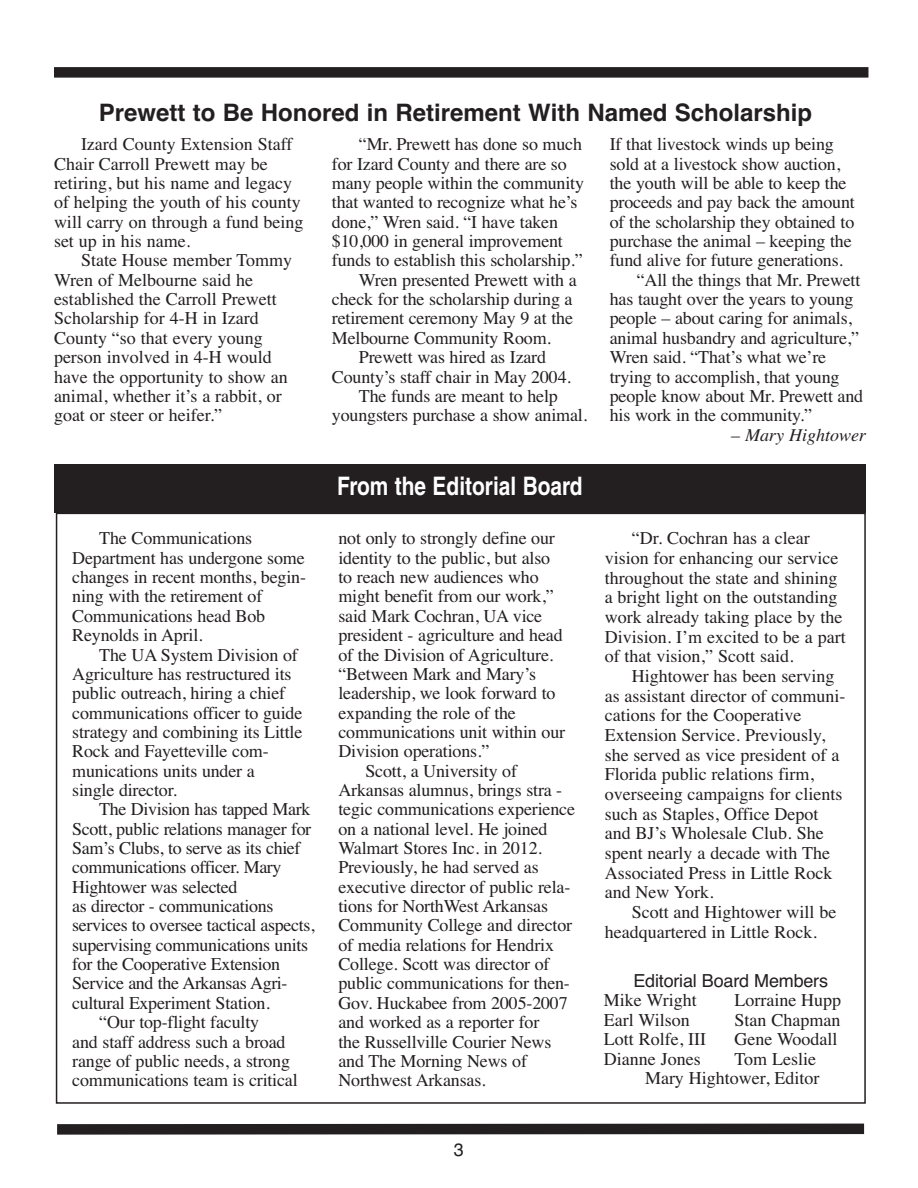
<style>
.page{position:relative;width:918px;height:1188px;background:#fff}
.page>*{position:absolute;margin:0;border:0;box-sizing:border-box;transform-origin:0 0}
.t1{font:700 condensed 25.5px "Helvetica";color:#fff}
.t2{font:700 24px "Helvetica";color:#231f20}
.t3{font:18px/19.4px "Times";letter-spacing:-.01em;color:#231f20}
.t4{font:18px "Helvetica";letter-spacing:-.01em;color:#231f20}
.t5{font:italic 18px "Times";color:#231f20}
</style>
<div class="page">
<div style="left:54px;top:67px;width:814px;height:11px;background:#231f20"></div>
<div style="left:54px;top:465px;width:812px;height:48px;background:#231f20"></div>
<svg style="left:57px;top:1123px;width:808px;height:12px;background:#3e3a3b"></svg>
<p class="t2" style="left:99px;top:104px;width:715px">Prewett to Be Honored in Retirement With Named Scholarship</p>
<p class="t3" style="left:54px;top:136px;width:251px;text-indent:27px">Izard County Extension Staff<br>Chair Carroll Prewett may be retiring, but his name and legacy of helping the youth of his county will carry on through a fund being set up in his name.</p>
<p class="t3" style="left:54px;top:252px;width:240px;text-indent:27px">State House member Tommy<br>Wren of Melbourne said he established the Carroll Prewett<br>Scholarship for 4-H in Izard<br>County “so that every young person involved in 4-H would have the opportunity to show an animal, whether it’s a rabbit, or goat or steer or heifer.”</p>
<p class="t3" style="left:610px;top:136px;width:247px">If that livestock winds up being sold at a livestock show auction, the youth will be able to keep the proceeds and pay back the amount of the scholarship they obtained to purchase the animal – keeping the fund alive for future generations.</p>
<p class="t3" style="left:610px;top:272px;width:255px;text-indent:27px">“All the things that Mr. Prewett has taught over the years to young people – about caring for animals, animal husbandry and agriculture,”<br>Wren said. “That’s what we’re trying to accomplish, that young people know about Mr. Prewett and his work in the community.”</p>
<p class="t5" style="left:731px;top:428px;width:136px">– Mary Hightower</p>
<p class="t3" style="left:332px;top:136px;width:254px;text-indent:27px">“Mr. Prewett has done so much for Izard County and there are so many people within the community that wanted to recognize what he’s done,” Wren said. “I have taken $10,000 in general improvement funds to establish this scholarship.”</p>
<p class="t3" style="left:332px;top:272px;width:246px;text-indent:27px">Wren presented Prewett with a check for the scholarship during a retirement ceremony May 9 at the<br>Melbourne Community Room.</p>
<p class="t3" style="left:332px;top:349px;width:241px;text-align:center">Prewett was hired as Izard<br>County’s staff chair in May 2004.</p>
<p class="t3" style="left:332px;top:388px;width:257px;text-align:center">The funds are meant to help youngsters purchase a show animal.</p>
<p class="t3" style="left:99px;top:530px;width:154px">The Communications</p>
<p class="t3" style="left:72px;top:550px;width:234px">Department has undergone some</p>
<p class="t3" style="left:72px;top:569px;width:234px">changes in recent months, begin-</p>
<p class="t3" style="left:72px;top:588px;width:192px">ning with the retirement of</p>
<p class="t3" style="left:72px;top:608px;width:194px">Communications head Bob</p>
<p class="t3" style="left:72px;top:627px;width:132px">Reynolds in April.</p>
<p class="t3" style="left:99px;top:647px;width:200px">The UA System Division of</p>
<p class="t3" style="left:72px;top:666px;width:221px">Agriculture has restructured its</p>
<p class="t3" style="left:72px;top:685px;width:214px">public outreach, hiring a chief</p>
<p class="t3" style="left:72px;top:705px;width:232px">communications officer to guide</p>
<p class="t3" style="left:72px;top:724px;width:232px">strategy and combining its Little</p>
<p class="t3" style="left:72px;top:743px;width:197px">Rock and Fayetteville com -</p>
<p class="t3" style="left:72px;top:763px;width:184px">munications units under a</p>
<p class="t3" style="left:72px;top:782px;width:106px">single director.</p>
<p class="t3" style="left:99px;top:801px;width:213px">The Division has tapped Mark</p>
<p class="t3" style="left:72px;top:821px;width:241px">Scott, public relations manager for</p>
<p class="t3" style="left:72px;top:840px;width:230px">Sam’s Clubs, to serve as its chief</p>
<p class="t3" style="left:72px;top:859px;width:211px">communications officer. Mary</p>
<p class="t3" style="left:72px;top:879px;width:167px">Hightower was selected</p>
<p class="t3" style="left:72px;top:898px;width:203px">as director - communications</p>
<p class="t3" style="left:72px;top:917px;width:244px">services to oversee tactical aspects,</p>
<p class="t3" style="left:72px;top:937px;width:237px">supervising communications units</p>
<p class="t3" style="left:72px;top:956px;width:209px">for the Cooperative Extension</p>
<p class="t3" style="left:72px;top:975px;width:216px">Service and the Arkansas Agri -</p>
<p class="t3" style="left:72px;top:995px;width:199px">cultural Experiment Station.</p>
<p class="t3" style="left:99px;top:1014px;width:161px">“Our top-flight faculty</p>
<p class="t3" style="left:72px;top:1034px;width:215px">and staff address such a broad</p>
<p class="t3" style="left:72px;top:1053px;width:219px">range of public needs, a strong</p>
<p class="t3" style="left:72px;top:1072px;width:227px">communications team is critical</p>
<p class="t1" style="left:337px;top:477px;width:247px">From the Editorial Board</p>
<p class="t3" style="left:339px;top:530px;width:218px">not only to strongly define our</p>
<p class="t3" style="left:339px;top:550px;width:213px">identity to the public, but also</p>
<p class="t3" style="left:339px;top:569px;width:202px">to reach new audiences who</p>
<p class="t3" style="left:339px;top:588px;width:217px">might benefit from our work,”</p>
<p class="t3" style="left:339px;top:608px;width:205px">said Mark Cochran, UA vice</p>
<p class="t3" style="left:339px;top:627px;width:226px">president - agriculture and head</p>
<p class="t3" style="left:339px;top:647px;width:216px">of the Division of Agriculture.</p>
<p class="t3" style="left:339px;top:666px;width:199px">“Between Mark and Mary’s</p>
<p class="t3" style="left:339px;top:685px;width:219px">leadership, we look forward to</p>
<p class="t3" style="left:339px;top:705px;width:179px">expanding the role of the</p>
<p class="t3" style="left:339px;top:724px;width:228px">communications unit within our</p>
<p class="t3" style="left:339px;top:743px;width:152px">Division operations.”</p>
<p class="t3" style="left:366px;top:763px;width:153px">Scott, a University of</p>
<p class="t3" style="left:339px;top:782px;width:224px">Arkansas alumnus, brings stra -</p>
<p class="t3" style="left:339px;top:801px;width:238px">tegic communications experience</p>
<p class="t3" style="left:339px;top:821px;width:211px">on a national level. He joined</p>
<p class="t3" style="left:339px;top:840px;width:205px">Walmart Stores Inc. in 2012.</p>
<p class="t3" style="left:339px;top:859px;width:202px">Previously, he had served as</p>
<p class="t3" style="left:339px;top:879px;width:232px">executive director of public rela-</p>
<p class="t3" style="left:339px;top:898px;width:211px">tions for NorthWest Arkansas</p>
<p class="t3" style="left:339px;top:917px;width:235px">Com munity College and director</p>
<p class="t3" style="left:339px;top:937px;width:217px">of media relations for Hendrix</p>
<p class="t3" style="left:339px;top:956px;width:213px">College. Scott was director of</p>
<p class="t3" style="left:339px;top:975px;width:233px">public communica tions for then-</p>
<p class="t3" style="left:339px;top:995px;width:231px">Gov. Huckabee from 2005-2007</p>
<p class="t3" style="left:339px;top:1014px;width:202px">and worked as a reporter for</p>
<p class="t3" style="left:339px;top:1034px;width:214px">the Russellville Courier News</p>
<p class="t3" style="left:339px;top:1053px;width:190px">and The Morning News of</p>
<p class="t3" style="left:339px;top:1072px;width:149px">Northwest Arkansas.</p>
<p class="t4" style="left:454px;top:1143px;width:12px">3</p>
<p class="t3" style="left:632px;top:530px;width:180px">“Dr. Cochran has a clear</p>
<p class="t3" style="left:605px;top:550px;width:235px">vision for enhancing our service</p>
<p class="t3" style="left:605px;top:570px;width:234px">throughout the state and shining</p>
<p class="t3" style="left:605px;top:589px;width:234px">a bright light on the outstanding</p>
<p class="t3" style="left:605px;top:609px;width:239px">work already taking place by the</p>
<p class="t3" style="left:605px;top:629px;width:243px">Division. I’m excited to be a part</p>
<p class="t3" style="left:605px;top:648px;width:190px">of that vision,” Scott said.</p>
<p class="t3" style="left:632px;top:668px;width:204px">Hightower has been serving</p>
<p class="t3" style="left:605px;top:688px;width:241px">as assistant director of communi-</p>
<p class="t3" style="left:605px;top:707px;width:198px">cations for the Cooperative</p>
<p class="t3" style="left:605px;top:727px;width:222px">Extension Service. Previously,</p>
<p class="t3" style="left:605px;top:747px;width:236px">she served as vice president of a</p>
<p class="t3" style="left:605px;top:766px;width:211px">Florida public relations firm,</p>
<p class="t3" style="left:605px;top:786px;width:239px">over seeing campaigns for clients</p>
<p class="t3" style="left:605px;top:806px;width:215px">such as Staples, Office Depot</p>
<p class="t3" style="left:605px;top:825px;width:220px">and BJ’s Wholesale Club. She</p>
<p class="t3" style="left:605px;top:845px;width:227px">spent nearly a decade with The</p>
<p class="t3" style="left:605px;top:865px;width:229px">Associated Press in Little Rock</p>
<p class="t3" style="left:605px;top:884px;width:110px">and New York.</p>
<p class="t3" style="left:632px;top:904px;width:206px">Scott and Hightower will be</p>
<p class="t3" style="left:605px;top:924px;width:214px">headquartered in Little Rock.</p>
<p class="t4" style="left:633px;top:974px;width:196px">Editorial Board Members</p>
<p class="t3" style="left:604px;top:992px;width:94px">Mike Wright</p>
<p class="t3" style="left:734px;top:992px;width:108px">Lorraine Hupp</p>
<p class="t3" style="left:604px;top:1012px;width:87px">Earl Wilson</p>
<p class="t3" style="left:734px;top:1012px;width:107px">Stan Chapman</p>
<p class="t3" style="left:604px;top:1031px;width:104px">Lott Rolfe, III</p>
<p class="t3" style="left:734px;top:1031px;width:105px">Gene Woodall</p>
<p class="t3" style="left:604px;top:1051px;width:98px">Dianne Jones</p>
<p class="t3" style="left:645px;top:1051px;width:176px;text-align:right">Tom Leslie<br>Mary Hightower, Editor</p>
</div>
